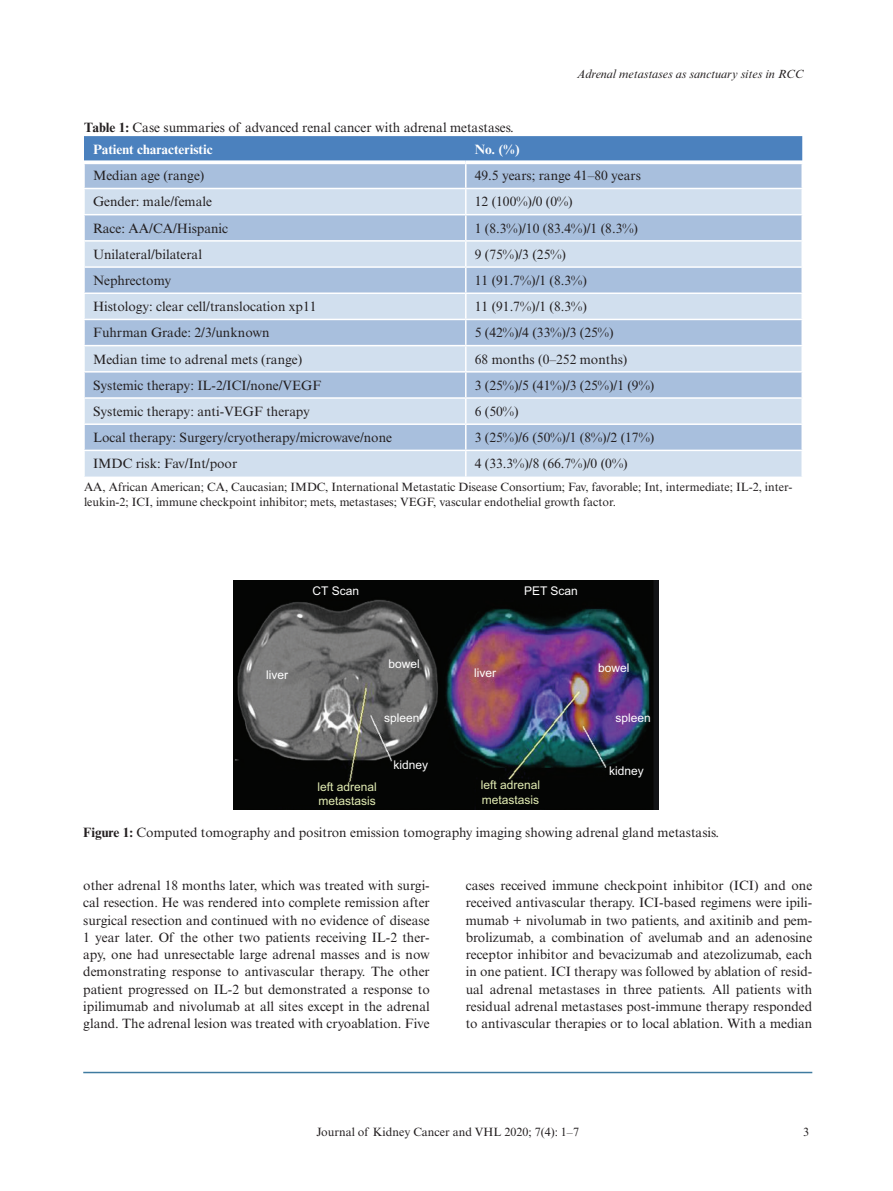
<style>
.page{position:relative;width:893px;height:1191px;background:#fff}
.page>*{position:absolute;margin:0;border:0;box-sizing:border-box;transform-origin:0 0}
.TXI{font:13.5px/17.2px "Times New Roman MT Std";color:#231f20;text-align:justify}
.TB{font:13.5px "Times New Roman MT Std";color:#231f20}
.FGC{font:13.5px "Times New Roman MT Std";color:#231f20}
.TT{font:13.5px "Times New Roman MT Std";color:#231f20}
.TCH{font:700 13.5px "Times New Roman MT Std";color:#fff}
.TS{font:12px/15px "Times New Roman MT Std";color:#231f20}
.t1{font:12px "Arial";color:#fff}
.t2{font:12px/14.4px "Arial";color:#e2ecb3}
.t3{font:italic 12px "Times New Roman MT Std";color:#231f20}
.s1{font-weight:700}
</style>
<div class="page">
<hr style="left:83px;top:1071px;width:729px;height:2px;background:#3f7ba0">
<svg style="left:84px;top:136px;width:718px;height:340px;background:#b4c9e2"></svg>
<hr style="left:83px;top:164px;width:2px;height:24px;background:#fff">
<hr style="left:801px;top:164px;width:2px;height:24px;background:#fff">
<hr style="left:83px;top:215px;width:2px;height:25px;background:#fff">
<hr style="left:801px;top:215px;width:2px;height:25px;background:#fff">
<hr style="left:83px;top:268px;width:2px;height:24px;background:#fff">
<hr style="left:801px;top:268px;width:2px;height:24px;background:#fff">
<hr style="left:83px;top:320px;width:2px;height:25px;background:#fff">
<hr style="left:801px;top:320px;width:2px;height:25px;background:#fff">
<hr style="left:83px;top:372px;width:2px;height:25px;background:#fff">
<hr style="left:801px;top:372px;width:2px;height:25px;background:#fff">
<hr style="left:83px;top:425px;width:2px;height:24px;background:#fff">
<hr style="left:801px;top:425px;width:2px;height:24px;background:#fff">
<svg style="left:84px;top:160px;width:382px;height:4px"></svg>
<svg style="left:466px;top:160px;width:337px;height:4px"></svg>
<hr style="left:83px;top:188px;width:383px;height:1px;background:#fff">
<hr style="left:83px;top:189px;width:2px;height:25px;background:#fff">
<hr style="left:466px;top:188px;width:337px;height:1px;background:#fff">
<hr style="left:801px;top:189px;width:2px;height:25px;background:#fff">
<hr style="left:83px;top:214px;width:383px;height:1px;background:#fff">
<hr style="left:466px;top:214px;width:337px;height:1px;background:#fff">
<hr style="left:83px;top:240px;width:383px;height:2px;background:#fff">
<hr style="left:83px;top:242px;width:2px;height:24px;background:#fff">
<hr style="left:466px;top:240px;width:337px;height:2px;background:#fff">
<hr style="left:801px;top:242px;width:2px;height:24px;background:#fff">
<hr style="left:83px;top:266px;width:383px;height:2px;background:#fff">
<hr style="left:466px;top:266px;width:337px;height:2px;background:#fff">
<hr style="left:83px;top:292px;width:383px;height:2px;background:#fff">
<hr style="left:83px;top:294px;width:2px;height:25px;background:#fff">
<hr style="left:466px;top:292px;width:337px;height:2px;background:#fff">
<hr style="left:801px;top:294px;width:2px;height:25px;background:#fff">
<hr style="left:83px;top:319px;width:383px;height:1px;background:#fff">
<hr style="left:466px;top:319px;width:337px;height:1px;background:#fff">
<hr style="left:83px;top:345px;width:383px;height:1px;background:#fff">
<hr style="left:83px;top:346px;width:2px;height:25px;background:#fff">
<hr style="left:466px;top:345px;width:337px;height:1px;background:#fff">
<hr style="left:801px;top:346px;width:2px;height:25px;background:#fff">
<hr style="left:83px;top:371px;width:383px;height:1px;background:#fff">
<hr style="left:466px;top:371px;width:337px;height:1px;background:#fff">
<hr style="left:83px;top:397px;width:383px;height:2px;background:#fff">
<hr style="left:83px;top:399px;width:2px;height:24px;background:#fff">
<hr style="left:466px;top:397px;width:337px;height:2px;background:#fff">
<hr style="left:801px;top:399px;width:2px;height:24px;background:#fff">
<hr style="left:83px;top:423px;width:383px;height:2px;background:#fff">
<hr style="left:466px;top:423px;width:337px;height:2px;background:#fff">
<hr style="left:83px;top:449px;width:383px;height:2px;background:#fff">
<hr style="left:83px;top:451px;width:2px;height:25px;background:#fff">
<hr style="left:466px;top:449px;width:337px;height:2px;background:#fff">
<hr style="left:801px;top:451px;width:2px;height:25px;background:#fff">
<img style="left:234px;top:580px;width:425px;height:230px">
<p class="t3" style="left:577px;top:67px;width:228px">Adrenal metastases as sanctuary sites in RCC</p>
<p class="TT" style="left:84px;top:119px;width:431px"><span class="s1">Table 1:</span> Case summaries of advanced renal cancer with adrenal metastases.</p>
<p class="TCH" style="left:93px;top:141px;width:121px">Patient characteristic</p>
<p class="TCH" style="left:475px;top:141px;width:46px">No. (%)</p>
<p class="TB" style="left:93px;top:168px;width:113px">Median age (range)</p>
<p class="TB" style="left:475px;top:168px;width:168px">49.5 years; range 41–80 years</p>
<p class="TB" style="left:93px;top:194px;width:121px">Gender: male/female</p>
<p class="TB" style="left:475px;top:194px;width:99px">12 (100%)/0 (0%)</p>
<p class="TB" style="left:93px;top:220px;width:137px">Race: AA/CA/Hispanic</p>
<p class="TB" style="left:475px;top:220px;width:165px">1 (8.3%)/10 (83.4%)/1 (8.3%)</p>
<p class="TB" style="left:93px;top:246px;width:110px">Unilateral/bilateral</p>
<p class="TB" style="left:475px;top:246px;width:93px">9 (75%)/3 (25%)</p>
<p class="TB" style="left:93px;top:273px;width:80px">Nephrectomy</p>
<p class="TB" style="left:475px;top:273px;width:114px">11 (91.7%)/1 (8.3%)</p>
<p class="TB" style="left:93px;top:299px;width:225px">Histology: clear cell/translocation xp11</p>
<p class="TB" style="left:475px;top:299px;width:114px">11 (91.7%)/1 (8.3%)</p>
<p class="TB" style="left:93px;top:325px;width:178px">Fuhrman Grade: 2/3/unknown</p>
<p class="TB" style="left:475px;top:325px;width:140px">5 (42%)/4 (33%)/3 (25%)</p>
<p class="TB" style="left:93px;top:351px;width:211px">Median time to adrenal mets (range)</p>
<p class="TB" style="left:475px;top:351px;width:154px">68 months (0–252 months)</p>
<p class="TB" style="left:93px;top:377px;width:230px">Systemic therapy: IL-2/ICI/none/VEGF</p>
<p class="TB" style="left:475px;top:377px;width:181px">3 (25%)/5 (41%)/3 (25%)/1 (9%)</p>
<p class="TB" style="left:93px;top:403px;width:218px">Systemic therapy: anti-VEGF therapy</p>
<p class="TB" style="left:475px;top:403px;width:45px">6 (50%)</p>
<p class="TB" style="left:93px;top:430px;width:301px">Local therapy: Surgery/cryotherapy/microwave/none</p>
<p class="TB" style="left:475px;top:430px;width:181px">3 (25%)/6 (50%)/1 (8%)/2 (17%)</p>
<p class="TB" style="left:93px;top:456px;width:146px">IMDC risk: Fav/Int/poor</p>
<p class="TB" style="left:475px;top:456px;width:154px">4 (33.3%)/8 (66.7%)/0 (0%)</p>
<p class="TS" style="left:84px;top:479px;width:710px">AA, African American; CA, Caucasian; IMDC, International Metastatic Disease Consortium; Fav, favorable; Int, intermediate; IL-2, inter&shy;leukin-2; ICI, immune checkpoint inhibitor; mets, metastases; VEGF, vascular endothelial growth factor.</p>
<p class="t1" style="left:313px;top:582px;width:48px">CT Scan</p>
<p class="t1" style="left:524px;top:582px;width:55px">PET Scan</p>
<p class="t1" style="left:266px;top:667px;width:23px">liver</p>
<p class="t1" style="left:388px;top:656px;width:33px">bowel</p>
<p class="t1" style="left:474px;top:664px;width:23px">liver</p>
<p class="t1" style="left:598px;top:659px;width:33px">bowel</p>
<p class="t1" style="left:384px;top:710px;width:37px">spleen</p>
<p class="t1" style="left:615px;top:710px;width:37px">spleen</p>
<p class="t1" style="left:393px;top:757px;width:36px">kidney</p>
<p class="t1" style="left:609px;top:763px;width:36px">kidney</p>
<p class="t2" style="left:481px;top:778px;width:61px">left adrenal metastasis</p>
<p class="t2" style="left:317px;top:779px;width:61px">left adrenal metastasis</p>
<p class="FGC" style="left:83px;top:824px;width:637px"><span class="s1">Figure 1:</span> Computed tomography and positron emission tomography imaging showing adrenal gland metastasis.</p>
<p class="TXI" style="left:83px;top:876px;width:348px">other adrenal 18 months later, which was treated with surgi&shy;cal resection. He was rendered into complete remission after surgical resection and continued with no evidence of disease 1 year later. Of the other two patients receiving IL-2 ther&shy;apy, one had unresectable large adrenal masses and is now demonstrating response to antivascular therapy. The other patient progressed on IL-2 but demonstrated a response to ipilimumab and nivolumab at all sites except in the adrenal gland. The adrenal lesion was treated with cryoablation. Five</p>
<p class="TXI" style="left:466px;top:876px;width:348px">cases received immune checkpoint inhibitor (ICI) and one received antivascular therapy. ICI-based regimens were ipili&shy;mumab + nivolumab in two patients, and axitinib and pem&shy;brolizumab, a combination of avelumab and an adenosine receptor inhibitor and bevacizumab and atezolizumab, each in one patient. ICI therapy was followed by ablation of resid&shy;ual adrenal metastases in three patients. All patients with residual adrenal metastases post-immune therapy responded to antivascular therapies or to local ablation. With a median</p>
<p class="TS" style="left:317px;top:1124px;width:264px">Journal of Kidney Cancer and VHL 2020; 7(4): 1–7</p>
<p class="TS" style="left:803px;top:1124px;width:7px">3</p>
</div>
